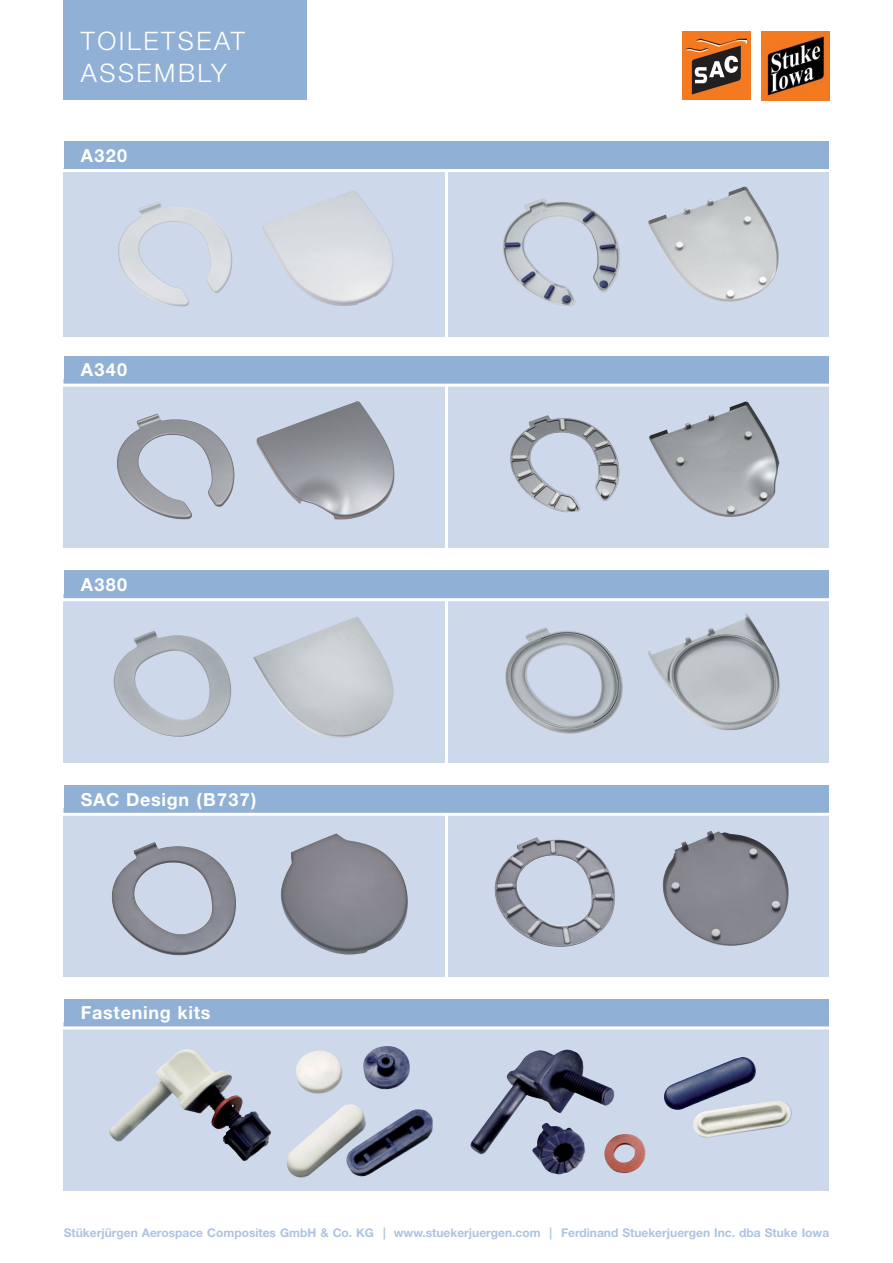
<style>
.page{position:relative;width:893px;height:1263px;background:#fff}
.page>*{position:absolute;margin:0;border:0;box-sizing:border-box;transform-origin:0 0}
.t1{font:300 25.5px/31.5px "Helvetica Neue LT Std";letter-spacing:.1em;color:#fff}
.t2{font:700 18px "Helvetica Neue LT Std";letter-spacing:.04em;color:#fff}
.t3{font:700 12px "Helvetica Neue LT Std";color:#aec3e0}
</style>
<div class="page">
<div style="left:682px;top:32px;width:68px;height:68px;background:#f47920"></div>
<svg style="left:686px;top:38px;width:61px;height:56px"></svg>
<div style="left:64px;top:1022px;width:765px;height:168px;background:#cdd8eb"></div>
<div style="left:64px;top:999px;width:765px;height:29px;background:#91b0d5"></div>
<hr style="left:54px;top:1026px;width:790px;height:3px;background:#fff">
<div style="left:64px;top:0;width:243px;height:100px;background:#91b0d5"></div>
<img style="left:470px;top:1049px;width:145px;height:114px">
<img style="left:109px;top:1046px;width:301px;height:115px">
<img style="left:664px;top:1057px;width:128px;height:81px">
<div style="left:64px;top:168px;width:765px;height:168px;background:#cdd8eb"></div>
<hr style="left:445px;top:168px;width:3px;height:168px;background:#fff">
<img style="left:262px;top:191px;width:131px;height:115px">
<img style="left:118px;top:202px;width:115px;height:105px">
<img style="left:502px;top:198px;width:118px;height:108px">
<img style="left:648px;top:187px;width:131px;height:115px">
<div style="left:64px;top:141px;width:765px;height:30px;background:#91b0d5"></div>
<hr style="left:54px;top:169px;width:790px;height:3px;background:#fff">
<div style="left:64px;top:380px;width:765px;height:168px;background:#cdd8eb"></div>
<hr style="left:445px;top:380px;width:3px;height:168px;background:#fff">
<div style="left:64px;top:356px;width:765px;height:28px;background:#91b0d5"></div>
<hr style="left:54px;top:384px;width:790px;height:3px;background:#fff">
<div style="left:64px;top:594px;width:765px;height:168px;background:#cdd8eb"></div>
<hr style="left:445px;top:594px;width:3px;height:168px;background:#fff">
<div style="left:64px;top:570px;width:765px;height:30px;background:#91b0d5"></div>
<hr style="left:54px;top:598px;width:790px;height:3px;background:#fff">
<div style="left:64px;top:809px;width:765px;height:168px;background:#cdd8eb"></div>
<hr style="left:445px;top:809px;width:3px;height:168px;background:#fff">
<div style="left:64px;top:785px;width:765px;height:29px;background:#91b0d5"></div>
<hr style="left:54px;top:813px;width:790px;height:3px;background:#fff">
<img style="left:761px;top:32px;width:68px;height:68px">
<img style="left:281px;top:833px;width:127px;height:121px">
<img style="left:111px;top:842px;width:125px;height:114px">
<img style="left:663px;top:831px;width:126px;height:115px">
<img style="left:495px;top:837px;width:120px;height:110px">
<img style="left:117px;top:413px;width:118px;height:106px">
<img style="left:256px;top:401px;width:138px;height:119px">
<img style="left:510px;top:415px;width:110px;height:97px">
<img style="left:649px;top:401px;width:130px;height:116px">
<img style="left:253px;top:617px;width:140px;height:121px">
<img style="left:114px;top:631px;width:117px;height:106px">
<img style="left:648px;top:613px;width:132px;height:118px">
<img style="left:505px;top:627px;width:118px;height:107px">
<h1 class="t1" style="left:81px;top:25px;width:166px">TOILETSEAT<br>ASSEMBLY</h1>
<h2 class="t2" style="left:81px;top:144px;width:48px">A320</h2>
<h2 class="t2" style="left:81px;top:359px;width:48px">A340</h2>
<h2 class="t2" style="left:81px;top:573px;width:48px">A380</h2>
<h2 class="t2" style="left:81px;top:788px;width:177px">SAC Design (B737)</h2>
<h2 class="t2" style="left:81px;top:1002px;width:131px">Fastening kits</h2>
<p class="t3" style="left:64px;top:1226px;width:767px">Stükerjürgen Aerospace Composites GmbH &amp; Co. KG | www.stuekerjuergen.com | Ferdinand Stuekerjuergen Inc. dba Stuke Iowa</p>
</div>
